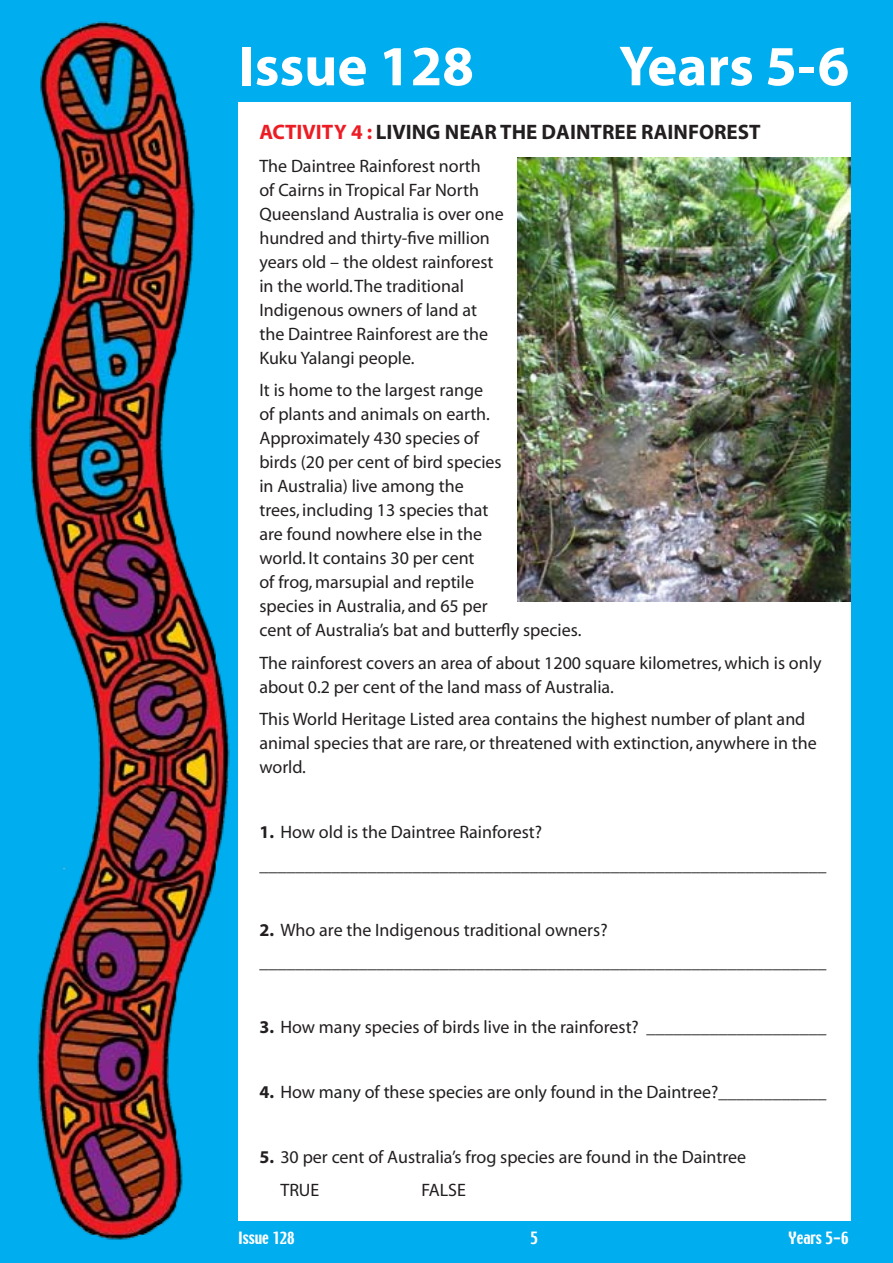
<style>
.page{position:relative;width:893px;height:1263px;background:#00adef}
.page>*{position:absolute;margin:0;border:0;box-sizing:border-box;transform-origin:0 0}
.t1{font:700 57px "Myriad";color:#fff}
.t2{font:700 21px "Myriad";color:#231f20}
.t3{font:18px/24px "Myriad";color:#231f20}
.t4{font:15px "Techno";color:#fff}
.s1{color:#ed1c24}
.s2{font-weight:700}
</style>
<div class="page">
<img style="left:29px;top:21px;width:201px;height:1219px">
<div style="left:238px;top:102px;width:612px;height:1118px;background:#fff"></div>
<img style="left:517px;top:157px;width:333px;height:445px">
<h1 class="t1" style="left:239px;top:37px;width:237px">ISSUE 128</h1>
<h1 class="t1" style="left:619px;top:37px;width:232px">YEARS 5-6</h1>
<p class="t2" style="left:259px;top:121px;width:503px"><span class="s1">ACTIVITY 4 :</span> LIVING NEAR THE DAINTREE RAINFOREST</p>
<p class="t3" style="left:259px;top:154px;width:246px">The Daintree Rainforest north<br>of Cairns in Tropical Far North<br>Queensland Australia is over one hundred and thirty-five million years old – the oldest rainforest in the world. The traditional<br>Indigenous owners of land at the Daintree Rainforest are the<br>Kuku Yalangi people.</p>
<p class="t3" style="left:259px;top:379px;width:324px">It is home to the largest range<br>of plants and animals on earth.<br>Approximately 430 species of<br>birds (20 per cent of bird species<br>in Australia) live among the<br>trees, including 13 species that<br>are found nowhere else in the<br>world. It contains 30 per cent<br>of frog, marsupial and reptile<br>species in Australia, and 65 per<br>cent of Australia’s bat and butterfly species.</p>
<p class="t3" style="left:259px;top:651px;width:564px">The rainforest covers an area of about 1200 square kilometres, which is only about 0.2 per cent of the land mass of Australia.</p>
<p class="t3" style="left:259px;top:708px;width:559px">This World Heritage Listed area contains the highest number of plant and animal species that are rare, or threatened with extinction, anywhere in the world.</p>
<p class="t3" style="left:259px;top:817px;width:568px;line-height:32.5px"><span class="s2">1.</span> How old is the Daintree Rainforest? _______________________________________________________________</p>
<p class="t3" style="left:259px;top:914px;width:568px;line-height:32.5px"><span class="s2">2.</span> Who are the Indigenous traditional owners? _______________________________________________________________</p>
<p class="t3" style="left:259px;top:1016px;width:569px"><span class="s2">3.</span> How many species of birds live in the rainforest? ____________________</p>
<p class="t3" style="left:259px;top:1081px;width:568px"><span class="s2">4.</span> How many of these species are only found in the Daintree?____________</p>
<p class="t3" style="left:280px;top:1142px;width:467px;line-height:32.5px;text-indent:-21px"><span class="s2">5.</span> 30 per cent of Australia’s frog species are found in the Daintree<br>TRUE</p>
<p class="t3" style="left:421px;top:1178px;width:46px">FALSE</p>
<p class="t4" style="left:238px;top:1227px;width:58px">Issue 128</p>
<p class="t4" style="left:789px;top:1227px;width:62px">Years 5-6</p>
</div>
